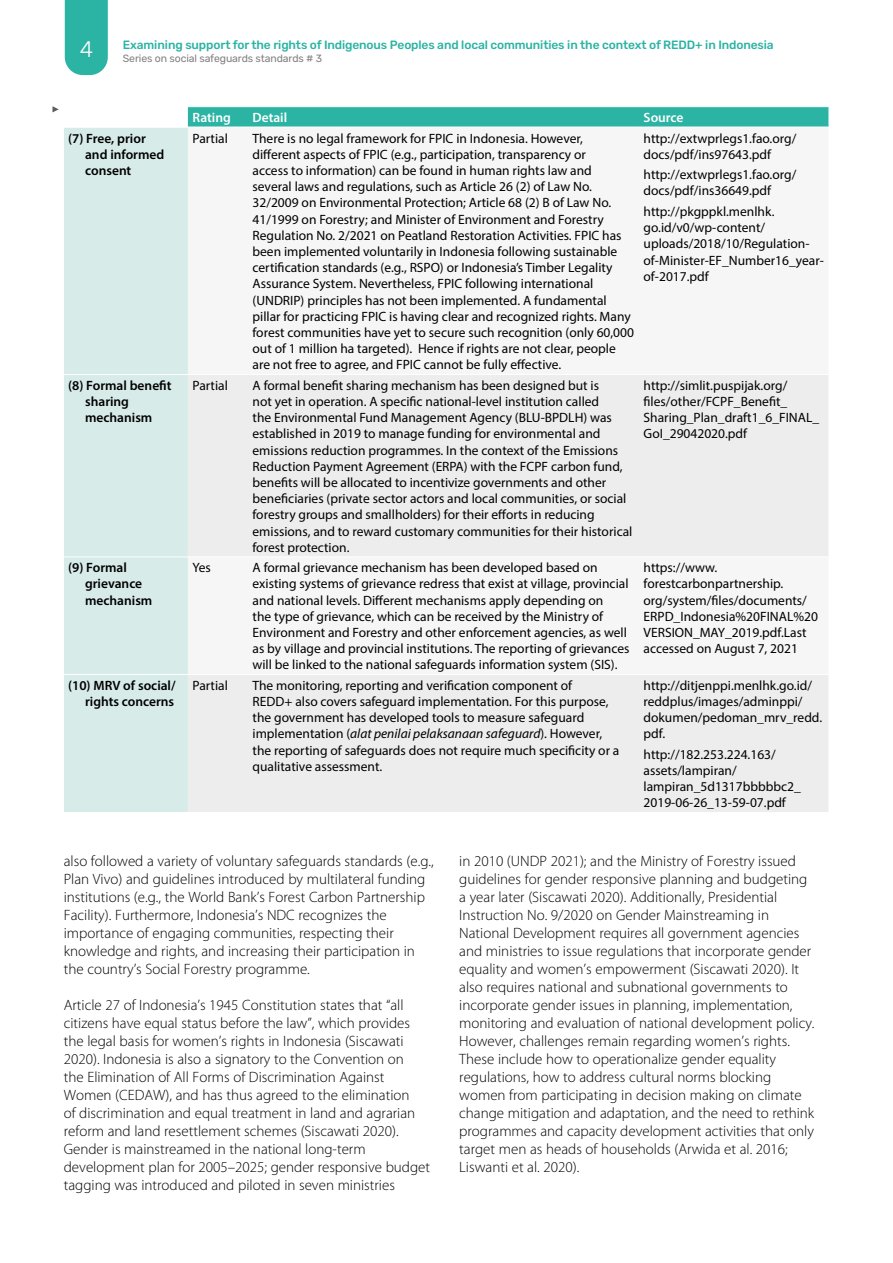
<style>
.page{position:relative;width:893px;height:1263px;background:#fff}
.page>*{position:absolute;margin:0;border:0;box-sizing:border-box;transform-origin:0 0}
.t1{font:300 22.5px "Rubik";color:#fff}
.t2{font:300 15px/18px "Myriad Pro";color:#000}
.t3{font:13.5px/16.2px "Myriad Pro";color:#000}
.t4{font:600 13.5px/16.2px "Myriad Pro";color:#000}
.t5{font:600 13.5px "Myriad Pro";color:#fff}
.t6{font:500 12px "Rubik";letter-spacing:-.01em;color:#2bb3a4}
.t7{font:10.5px "Rubik";letter-spacing:-.01em;color:#808080}
.s1{font-style:italic}
</style>
<div class="page">
<div style="left:65px;top:0;width:43px;height:75px;background:#2bb3a4"></div>
<svg style="left:52px;top:106px;width:7px;height:6px"></svg>
<svg style="left:188px;top:107px;width:640px;height:20px;background:#32b5a6"></svg>
<div style="left:64px;top:128px;width:124px;height:684px;background:#d7ebe8"></div>
<svg style="left:188px;top:375px;width:640px;height:437px;fill:#ededed"></svg>
<hr style="left:63px;top:374px;width:125px;height:1px;background:#fff">
<hr style="left:63px;top:556px;width:125px;height:1px;background:#fff">
<hr style="left:188px;top:556px;width:60px;height:1px;background:#fff">
<hr style="left:248px;top:556px;width:391px;height:1px;background:#fff">
<hr style="left:639px;top:556px;width:189px;height:1px;background:#fff">
<hr style="left:63px;top:674px;width:125px;height:1px;background:#fff">
<hr style="left:188px;top:674px;width:60px;height:1px;background:#fff">
<hr style="left:248px;top:674px;width:391px;height:1px;background:#fff">
<hr style="left:639px;top:674px;width:189px;height:1px;background:#fff">
<h1 class="t1" style="left:80px;top:37px;width:15px">4</h1>
<p class="t6" style="left:123px;top:38px;width:652px">Examining support for the rights of Indigenous Peoples and local communities in the context of REDD+ in Indonesia</p>
<p class="t7" style="left:123px;top:52px;width:201px">Series on social safeguards standards # 3</p>
<p class="t5" style="left:193px;top:109px;width:40px">Rating</p>
<p class="t5" style="left:253px;top:109px;width:36px">Detail</p>
<p class="t5" style="left:644px;top:109px;width:41px">Source</p>
<p class="t4" style="left:85px;top:130px;width:81px;text-indent:-17px">(7) Free, prior and informed consent</p>
<p class="t3" style="left:193px;top:130px;width:37px">Partial</p>
<p class="t3" style="left:253px;top:130px;width:383px">There is no legal framework for FPIC in Indonesia. However, different aspects of FPIC (e.g., participation, transparency or<br>access to information) can be found in human rights law and several laws and regulations, such as Article 26 (2) of Law No.<br>32/2009 on Environmental Protection; Article 68 (2) B of Law No.<br>41/1999 on Forestry; and Minister of Environment and Forestry Regulation No. 2/2021 on Peatland Restoration Activities. FPIC has been implemented voluntarily in Indonesia following sustainable certification standards (e.g., RSPO) or Indonesia’s Timber Legality Assurance System. Nevertheless, FPIC following international (UNDRIP) principles has not been implemented. A fundamental pillar for practicing FPIC is having clear and recognized rights. Many forest communities have yet to secure such recognition (only 60,000 out of 1 million ha targeted). Hence if rights are not clear, people are not free to agree, and FPIC cannot be fully effective.</p>
<p class="t3" style="left:644px;top:130px;width:154px">http://extwprlegs1.fao.org/ docs/pdf/ins97643.pdf</p>
<p class="t3" style="left:644px;top:166px;width:154px">http://extwprlegs1.fao.org/ docs/pdf/ins36649.pdf</p>
<p class="t3" style="left:644px;top:203px;width:182px">http://pkgppkl.menlhk. go.id/v0/wp-content/ uploads/2018/10/Regulation&shy;of-Minister-EF_Number16_year&shy;of-2017.pdf</p>
<p class="t4" style="left:85px;top:377px;width:88px;text-indent:-17px">(8) Formal benefit sharing mechanism</p>
<p class="t3" style="left:193px;top:377px;width:37px">Partial</p>
<p class="t3" style="left:253px;top:377px;width:381px">A formal benefit sharing mechanism has been designed but is<br>not yet in operation. A specific national-level institution called<br>the Environmental Fund Management Agency (BLU-BPDLH) was established in 2019 to manage funding for environmental and emissions reduction programmes. In the context of the Emissions Reduction Payment Agreement (ERPA) with the FCPF carbon fund, benefits will be allocated to incentivize governments and other beneficiaries (private sector actors and local communities, or social forestry groups and smallholders) for their efforts in reducing emissions, and to reward customary communities for their historical forest protection.</p>
<p class="t3" style="left:644px;top:377px;width:177px">http://simlit.puspijak.org/ files/other/FCPF_Benefit_<br>Sharing_Plan_draft1_6_FINAL_<br>GoI_29042020.pdf</p>
<p class="t4" style="left:85px;top:559px;width:69px;text-indent:-17px">(9) Formal grievance mechanism</p>
<p class="t3" style="left:193px;top:559px;width:20px">Yes</p>
<p class="t3" style="left:253px;top:559px;width:378px">A formal grievance mechanism has been developed based on existing systems of grievance redress that exist at village, provincial and national levels. Different mechanisms apply depending on<br>the type of grievance, which can be received by the Ministry of Environment and Forestry and other enforcement agencies, as well as by village and provincial institutions. The reporting of grievances will be linked to the national safeguards information system (SIS).</p>
<p class="t3" style="left:644px;top:559px;width:176px">https://www. forestcarbonpartnership. org/system/files/documents/<br>ERPD_Indonesia%20FINAL%20<br>VERSION_MAY_2019.pdf.Last accessed on August 7, 2021</p>
<p class="t4" style="left:68px;top:677px;width:109px;text-align:right">(10) MRV of social/ rights concerns</p>
<p class="t3" style="left:193px;top:677px;width:37px">Partial</p>
<p class="t3" style="left:253px;top:677px;width:368px">The monitoring, reporting and verification component of<br>REDD+ also covers safeguard implementation. For this purpose, the government has developed tools to measure safeguard implementation (<span class="s1">alat penilai pelaksanaan safeguard</span>). However, the reporting of safeguards does not require much specificity or a qualitative assessment.</p>
<p class="t3" style="left:644px;top:677px;width:180px">http://ditjenppi.menlhk.go.id/ reddplus/images/adminppi/ dokumen/pedoman_mrv_redd. pdf.</p>
<p class="t3" style="left:644px;top:746px;width:159px">http://182.253.224.163/ assets/lampiran/ lampiran_5d1317bbbbbc2_<br>2019-06-26_13-59-07.pdf</p>
<p class="t2" style="left:64px;top:853px;width:371px">also followed a variety of voluntary safeguards standards (e.g., Plan Vivo) and guidelines introduced by multilateral funding institutions (e.g., the World Bank’s Forest Carbon Partnership Facility). Furthermore, Indonesia’s NDC recognizes the importance of engaging communities, respecting their knowledge and rights, and increasing their participation in the country’s Social Forestry programme.</p>
<p class="t2" style="left:64px;top:997px;width:368px">Article 27 of Indonesia’s 1945 Constitution states that “all citizens have equal status before the law”, which provides the legal basis for women’s rights in Indonesia (Siscawati 2020). Indonesia is also a signatory to the Convention on<br>the Elimination of All Forms of Discrimination Against Women (CEDAW), and has thus agreed to the elimination<br>of discrimination and equal treatment in land and agrarian reform and land resettlement schemes (Siscawati 2020).<br>Gender is mainstreamed in the national long-term development plan for 2005–2025; gender responsive budget tagging was introduced and piloted in seven ministries</p>
<p class="t2" style="left:459px;top:853px;width:357px">in 2010 (UNDP 2021); and the Ministry of Forestry issued guidelines for gender responsive planning and budgeting a year later (Siscawati 2020). Additionally, Presidential Instruction No. 9/2020 on Gender Mainstreaming in National Development requires all government agencies and ministries to issue regulations that incorporate gender equality and women’s empowerment (Siscawati 2020). It also requires national and subnational governments to incorporate gender issues in planning, implementation, monitoring and evaluation of national development policy.<br>However, challenges remain regarding women’s rights.<br>These include how to operationalize gender equality regulations, how to address cultural norms blocking women from participating in decision making on climate change mitigation and adaptation, and the need to rethink programmes and capacity development activities that only target men as heads of households (Arwida et al. 2016; Liswanti et al. 2020).</p>
</div>
